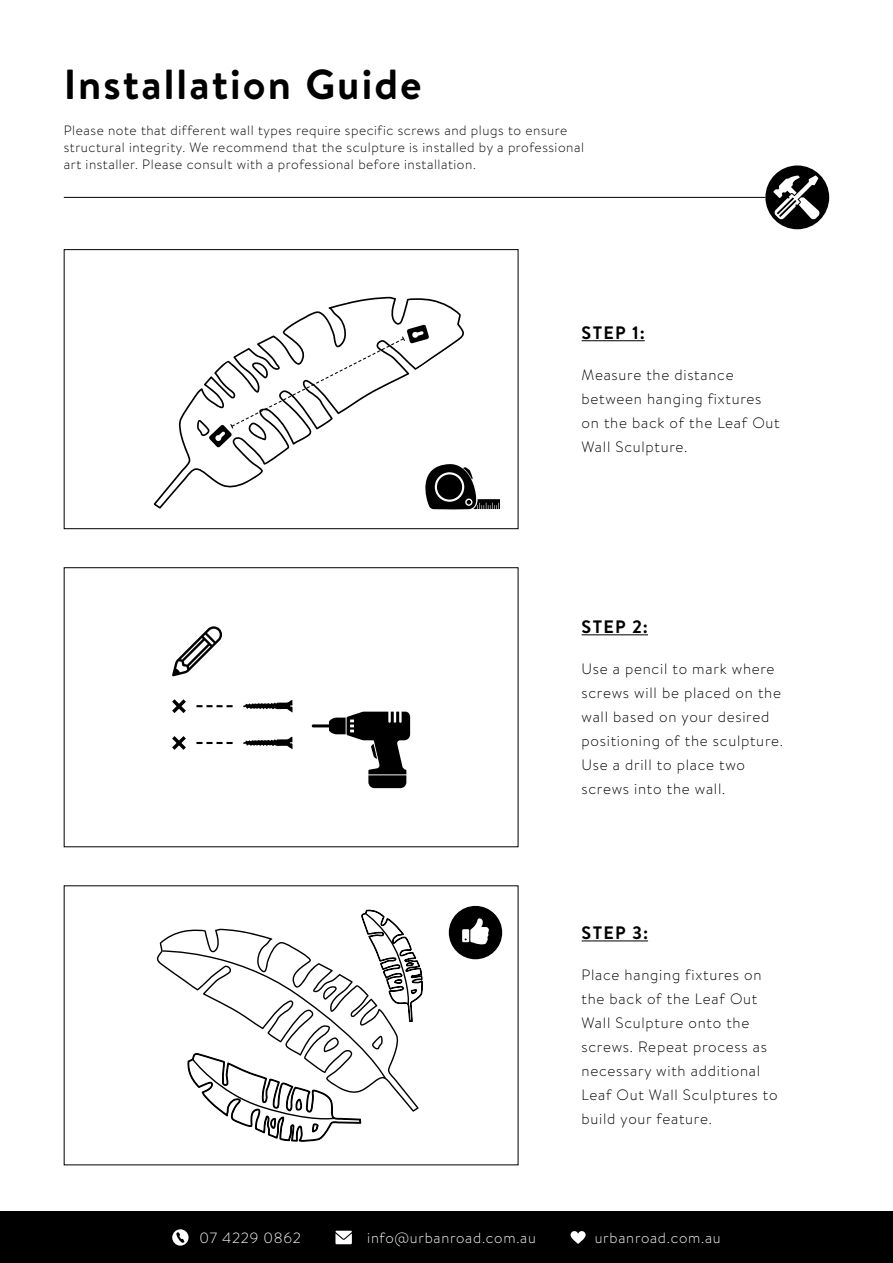
<style>
.page{position:relative;width:893px;height:1263px;background:#fff}
.page>*{position:absolute;margin:0;border:0;box-sizing:border-box;transform-origin:0 0}
.t1{font:700 42px "Brandon Text";letter-spacing:.05em;color:#000}
.t2{font:700 18px "Brandon Text";letter-spacing:.07em;color:#000}
.t3{font:300 15px/24px "Brandon Text";letter-spacing:.05em;color:#000}
.t4{font:300 14.85px "Brandon Text";letter-spacing:.05em;color:#fff}
.t5{font:300 13.5px/17.2px "Brandon Text";letter-spacing:.04em;color:#000}
</style>
<div class="page">
<div style="left:0;top:1212px;width:893px;height:51px;background:#000"></div>
<svg style="left:571px;top:1231px;width:15px;height:13px"></svg>
<svg style="left:172px;top:1229px;width:17px;height:16px"></svg>
<svg style="left:335px;top:1231px;width:17px;height:13px"></svg>
<hr style="left:582px;top:340px;width:63px;height:1px;background:#000">
<div style="left:64px;top:249px;width:454px;height:280px;border:1px solid #000"></div>
<hr style="left:582px;top:634px;width:66px;height:1px;background:#000">
<div style="left:64px;top:567px;width:454px;height:280px;border:1px solid #000"></div>
<hr style="left:582px;top:940px;width:66px;height:1px;background:#000">
<svg style="left:765px;top:165px;width:64px;height:64px"></svg>
<hr style="left:64px;top:197px;width:701px;height:1px;background:#000">
<svg style="left:312px;top:712px;width:98px;height:76px"></svg>
<svg style="left:243px;top:700px;width:50px;height:12px"></svg>
<svg style="left:196px;top:705px;width:37px;height:2px"></svg>
<svg style="left:172px;top:699px;width:14px;height:14px"></svg>
<svg style="left:243px;top:736px;width:50px;height:13px"></svg>
<svg style="left:196px;top:742px;width:37px;height:2px"></svg>
<svg style="left:172px;top:736px;width:14px;height:14px"></svg>
<svg style="left:172px;top:626px;width:50px;height:50px"></svg>
<svg style="left:449px;top:906px;width:53px;height:53px"></svg>
<svg style="left:161px;top:910px;width:262px;height:231px"></svg>
<svg style="left:154px;top:297px;width:310px;height:212px"></svg>
<svg style="left:209px;top:325px;width:220px;height:122px"></svg>
<svg style="left:417px;top:464px;width:83px;height:46px"></svg>
<h1 class="t1" style="left:64px;top:56px;width:359px">Installation Guide</h1>
<p class="t5" style="left:64px;top:121px;width:522px">Please note that different wall types require specific screws and plugs to ensure structural integrity. We recommend that the sculpture is installed by a professional art installer. Please consult with a professional before installation.</p>
<p class="t2" style="left:582px;top:320px;width:65px">STEP 1:</p>
<p class="t3" style="left:581px;top:362px;width:200px">Measure the distance between hanging fixtures on the back of the Leaf Out<br>Wall Sculpture.</p>
<p class="t2" style="left:582px;top:614px;width:68px">STEP 2:</p>
<p class="t3" style="left:581px;top:656px;width:203px">Use a pencil to mark where screws will be placed on the wall based on your desired positioning of the sculpture.<br>Use a drill to place two screws into the wall.</p>
<p class="t2" style="left:582px;top:920px;width:68px">STEP 3:</p>
<p class="t3" style="left:581px;top:962px;width:198px">Place hanging fixtures on the back of the Leaf Out<br>Wall Sculpture onto the screws. Repeat process as necessary with additional<br>Leaf Out Wall Sculptures to build your feature.</p>
<p class="t4" style="left:200px;top:1227px;width:103px">07 4229 0862</p>
<p class="t4" style="left:367px;top:1227px;width:170px">info@urbanroad.com.au</p>
<p class="t4" style="left:595px;top:1227px;width:127px">urbanroad.com.au</p>
</div>
